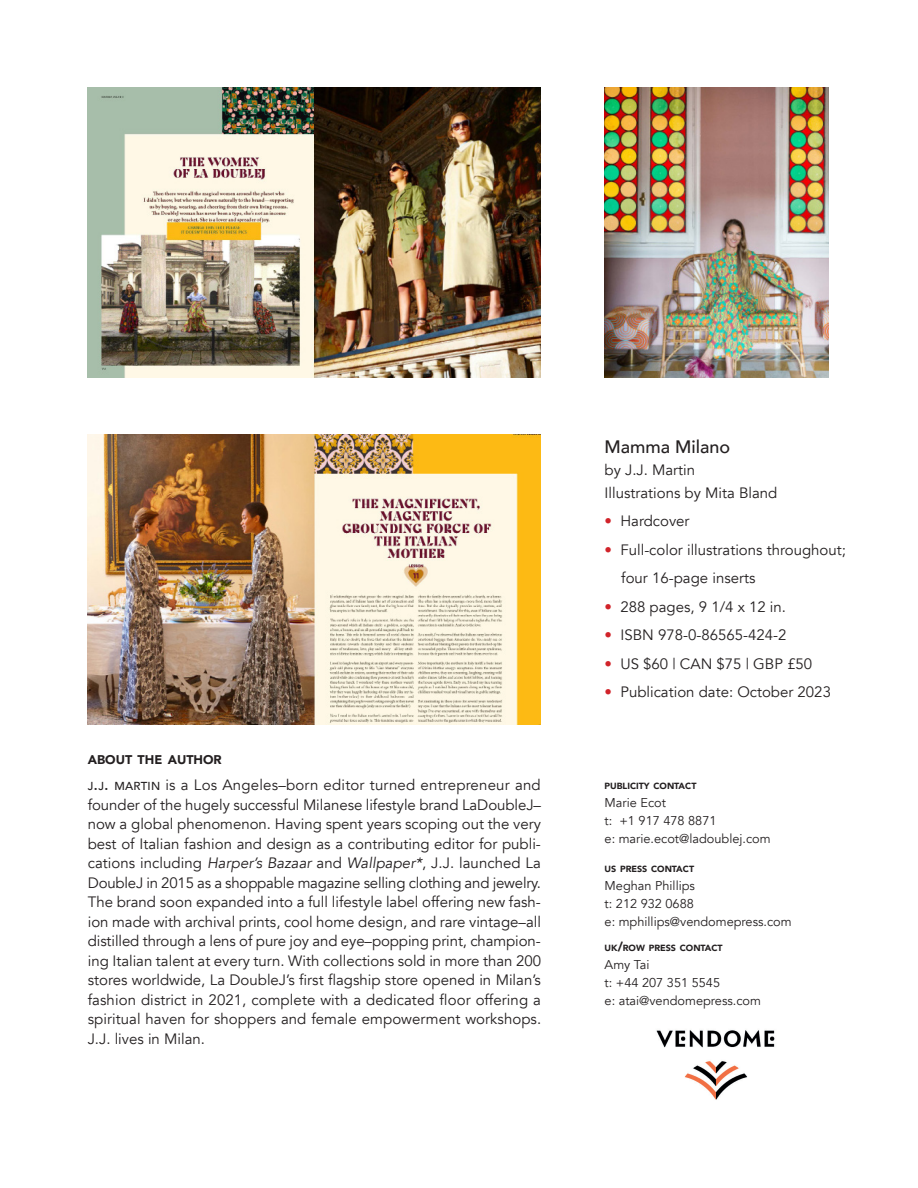
<style>
.page{position:relative;width:918px;height:1188px;background:#fff}
.page>*{position:absolute;margin:0;border:0;box-sizing:border-box;transform-origin:0 0}
.Spec_title{font:500 18px "Avenir";color:#231f20}
.Bio_body{font:15px/19.5px "Avenir";letter-spacing:.005em;color:#231f20;text-align:justify}
.Specs{font:15px "Avenir";color:#231f20}
.Spec_txt_by{font:15px "Avenir";color:#231f20}
.Press_contact_email{font:12.75px "Avenir";color:#231f20}
.Contact_details{font:12.75px "Avenir";color:#231f20}
.About_the_author_header{font:900 12.6px "Avenir";color:#231f20}
.Press_contact_header{font:900 8.85px "Avenir";color:#231f20}
.s1{font-weight:500;font-size:11.55px}
.s2{font-weight:500;font-size:16.5px}
.s3{font-style:italic}
.s4{color:#d1232a}
.s5{font-size:12.75px}
</style>
<div class="page">
<img style="left:656px;top:1030px;width:119px;height:70px">
<img style="left:88px;top:435px;width:453px;height:289px">
<img style="left:88px;top:88px;width:453px;height:289px">
<img style="left:605px;top:88px;width:224px;height:289px">
<p class="About_the_author_header" style="left:88px;top:749px;width:136px">ABOUT THE AUTHOR</p>
<p class="Bio_body" style="left:88px;top:776px;width:455px"><span class="s1">J</span><span class="s2">.</span><span class="s1">J</span><span class="s2">.</span> <span class="s1">MARTIN</span> is a Los Angeles–born editor turned entrepreneur and founder of the hugely successful Milanese lifestyle brand LaDoubleJ– now a global phenomenon. Having spent years scoping out the very best of Italian fashion and design as a contributing editor for publi&shy;cations including <span class="s3">Harper’s Bazaar</span> and <span class="s3">Wallpaper*</span>, J.J. launched La DoubleJ in 2015 as a shoppable magazine selling clothing and jewelry.<br>The brand soon expanded into a full lifestyle label offering new fash&shy;ion made with archival prints, cool home design, and rare vintage–all distilled through a lens of pure joy and eye–popping print, champion&shy;ing Italian talent at every turn. With collections sold in more than 200 stores worldwide, La DoubleJ’s first flagship store opened in Milan’s fashion district in 2021, complete with a dedicated floor offering a spiritual haven for shoppers and female empowerment workshops.<br>J.J. lives in Milan.</p>
<p class="Spec_title" style="left:605px;top:431px;width:127px">Mamma Milano</p>
<p class="Spec_txt_by" style="left:605px;top:461px;width:92px">by J.J. Martin</p>
<p class="Spec_txt_by" style="left:605px;top:484px;width:174px">Illustrations by Mita Bland</p>
<p class="Specs" style="left:605px;top:512px;width:87px"><span class="s4">•</span> Hardcover</p>
<p class="Specs" style="left:605px;top:541px;width:243px"><span class="s4">•</span> Full-color illustrations throughout;</p>
<p class="Specs" style="left:621px;top:569px;width:136px">four 16-page inserts</p>
<p class="Specs" style="left:605px;top:598px;width:183px"><span class="s4">•</span> 288 pages, 9 1/4 x 12 in.</p>
<p class="Specs" style="left:605px;top:626px;width:183px"><span class="s4">•</span> ISBN 978-0-86565-424-2</p>
<p class="Specs" style="left:605px;top:655px;width:209px"><span class="s4">•</span> US $60 | CAN $75 | GBP £50</p>
<p class="Specs" style="left:605px;top:683px;width:228px"><span class="s4">•</span> Publication date: October 2023</p>
<p class="Press_contact_header" style="left:605px;top:778px;width:93px">PUBLICITY CONTACT</p>
<p class="Contact_details" style="left:605px;top:795px;width:63px">Marie Ecot</p>
<p class="Contact_details" style="left:605px;top:813px;width:113px">t: +1 917 478 8871</p>
<p class="Press_contact_email" style="left:605px;top:831px;width:168px">e: marie.ecot@ladoublej.com</p>
<p class="Press_contact_header" style="left:605px;top:861px;width:91px">US PRESS CONTACT</p>
<p class="Contact_details" style="left:605px;top:878px;width:92px">Meghan Phillips</p>
<p class="Contact_details" style="left:605px;top:896px;width:91px">t: 212 932 0688</p>
<p class="Press_contact_email" style="left:605px;top:914px;width:189px">e: mphillips@vendomepress.com</p>
<p class="Press_contact_header" style="left:605px;top:940px;width:120px">UK<span class="s5">/</span>ROW PRESS CONTACT</p>
<p class="Contact_details" style="left:605px;top:957px;width:46px">Amy Tai</p>
<p class="Contact_details" style="left:605px;top:975px;width:117px">t: +44 207 351 5545</p>
<p class="Press_contact_email" style="left:605px;top:993px;width:158px">e: atai@vendomepress.com</p>
</div>
